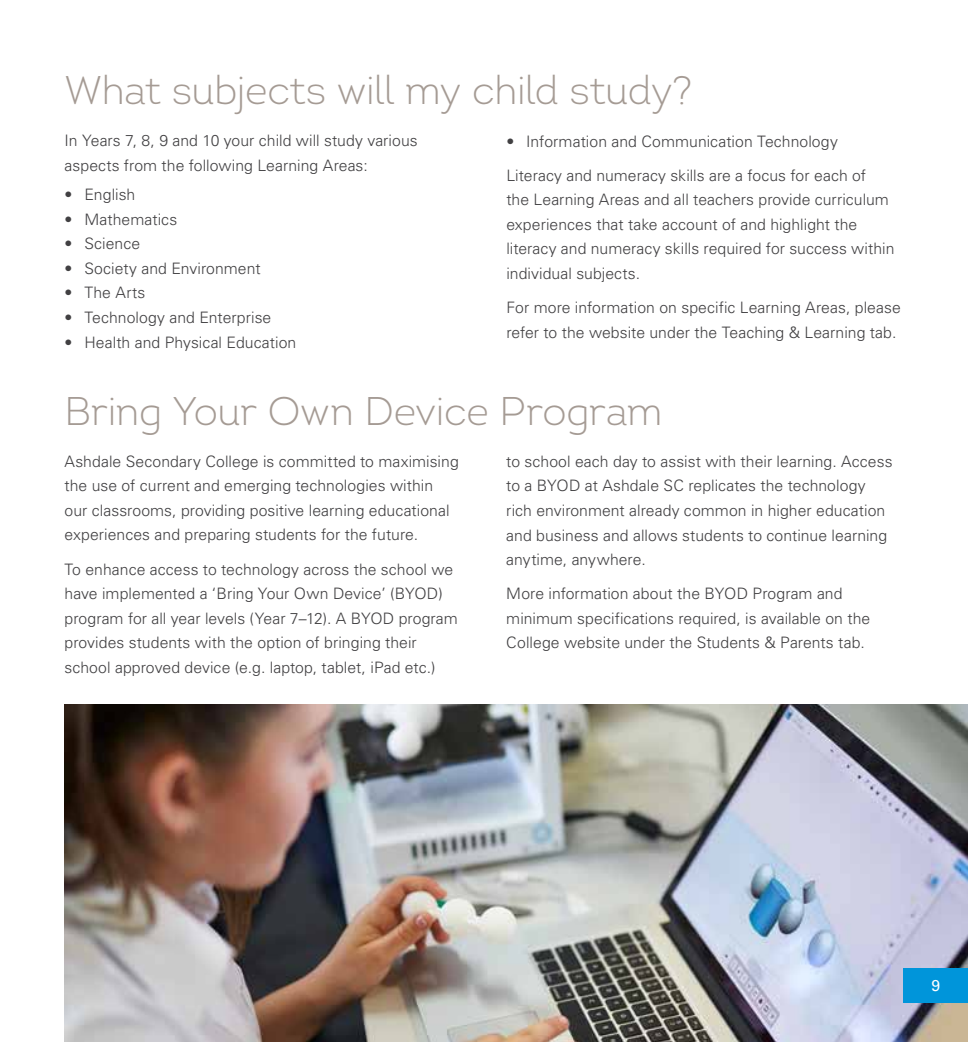
<style>
.page{position:relative;width:968px;height:1042px;background:#fff}
.page>*{position:absolute;margin:0;border:0;box-sizing:border-box;transform-origin:0 0}
.t1{font:300 39.9px "Intro";letter-spacing:-.01em;color:#a59b94}
.t2{font:300 15.75px/24.5px "Univers";letter-spacing:.005em;color:#414042}
.t3{font:15.75px "Univers";color:#fff}
</style>
<div class="page">
<img style="left:64px;top:704px;width:903px;height:338px">
<div style="left:903px;top:968px;width:64px;height:34px;background:#0095da"></div>
<h1 class="t1" style="left:64px;top:66px;width:628px">What subjects will my child study?</h1>
<p class="t2" style="left:64px;top:129px;width:354px">In Years 7, 8, 9 and 10 your child will study various aspects from the following Learning Areas:</p>
<p class="t2" style="left:64px;top:183px;width:72px">• English</p>
<p class="t2" style="left:64px;top:207px;width:114px">• Mathematics</p>
<p class="t2" style="left:64px;top:232px;width:77px">• Science</p>
<p class="t2" style="left:64px;top:256px;width:197px">• Society and Environment</p>
<p class="t2" style="left:64px;top:281px;width:82px">• The Arts</p>
<p class="t2" style="left:64px;top:305px;width:208px">• Technology and Enterprise</p>
<p class="t2" style="left:64px;top:330px;width:233px">• Health and Physical Education</p>
<p class="t2" style="left:506px;top:124px;width:361px;line-height:34.5px">• Information and Communication Technology<br>Literacy and numeracy skills are a focus for each of</p>
<p class="t2" style="left:506px;top:188px;width:389px">the Learning Areas and all teachers provide curriculum experiences that take account of and highlight the literacy and numeracy skills required for success within individual subjects.</p>
<p class="t2" style="left:506px;top:296px;width:396px">For more information on specific Learning Areas, please refer to the website under the Teaching &amp; Learning tab.</p>
<h1 class="t1" style="left:64px;top:386px;width:599px">Bring Your Own Device Program</h1>
<p class="t2" style="left:64px;top:449px;width:395px">Ashdale Secondary College is committed to maximising the use of current and emerging technologies within our classrooms, providing positive learning educational experiences and preparing students for the future.</p>
<p class="t2" style="left:64px;top:557px;width:395px">To enhance access to technology across the school we have implemented a ‘Bring Your Own Device’ (BYOD) program for all year levels (Year 7–12). A BYOD program provides students with the option of bringing their school approved device (e.g. laptop, tablet, iPad etc.)</p>
<p class="t2" style="left:506px;top:449px;width:388px">to school each day to assist with their learning. Access to a BYOD at Ashdale SC replicates the technology rich environment already common in higher education and business and allows students to continue learning anytime, anywhere.</p>
<p class="t2" style="left:506px;top:581px;width:365px">More information about the BYOD Program and minimum specifications required, is available on the<br>College website under the Students &amp; Parents tab.</p>
<p class="t3" style="left:931px;top:976px;width:10px">9</p>
</div>
